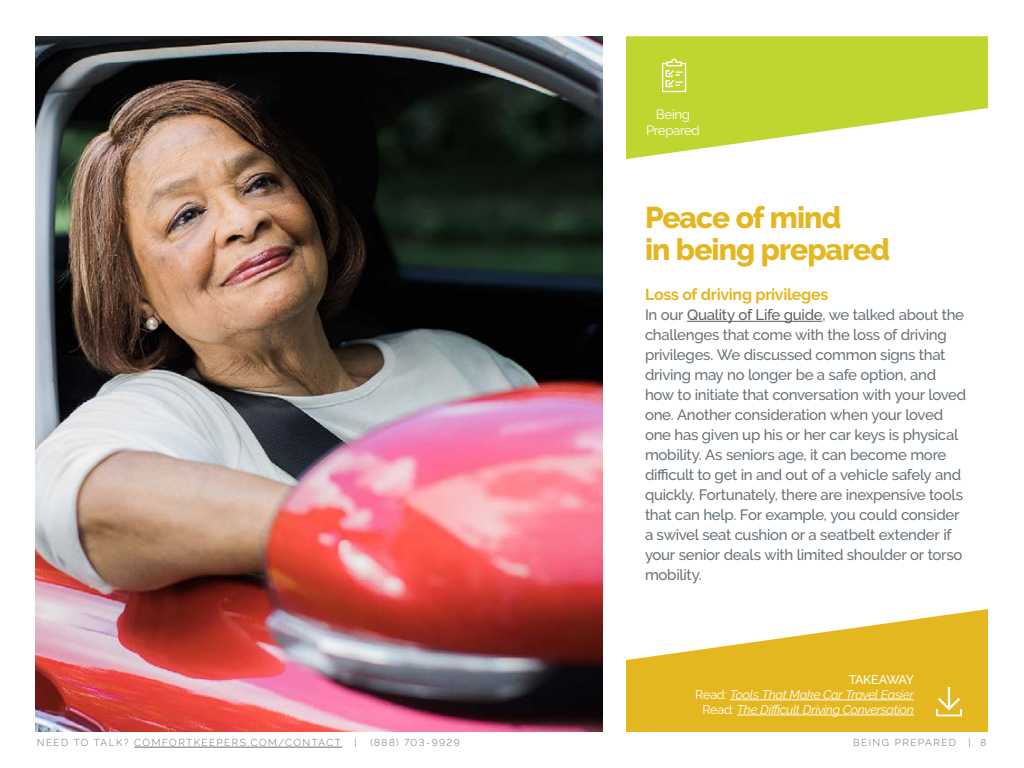
<style>
.page{position:relative;width:1024px;height:768px;background:#fff}
.page>*{position:absolute;margin:0;border:0;box-sizing:border-box;transform-origin:0 0}
.t1{font:800 30px/32px "Raleway";letter-spacing:-.03em;color:#e4b720}
.t2{font:700 16px "Raleway";letter-spacing:-.02em;color:#e4b720}
.t3{font:500 15px/20px "Raleway";letter-spacing:-.02em;color:#687279}
.t4{font:13.4px/16px "Raleway";letter-spacing:-.025em;color:#fff;text-align:center}
.t5{font:italic 12.6px/15.1px "Raleway";letter-spacing:-.02em;color:#fff;text-align:right}
.t6{font:300 10px "Raleway";letter-spacing:.145em;color:#687279}
.s1{color:#5b5e61}
.s2{font-weight:500;font-style:normal}
.s3{font-style:normal}
</style>
<div class="page">
<img style="left:36px;top:36px;width:566px;height:696px">
<svg style="left:626px;top:36px;width:362px;height:123px;fill:#bed62f"></svg>
<svg style="left:626px;top:609px;width:362px;height:123px;fill:#e4b720"></svg>
<hr style="left:687px;top:321px;width:135px;height:1px;background:#5b5e61">
<svg style="left:662px;top:59px;width:24px;height:33px"></svg>
<hr style="left:730px;top:700px;width:184px;height:1px;background:#fff">
<hr style="left:737px;top:715px;width:177px;height:1px;background:#fff">
<svg style="left:935px;top:687px;width:27px;height:30px"></svg>
<hr style="left:134px;top:747px;width:208px;height:1px;background:#687279">
<p class="t4" style="left:646px;top:107px;width:55px">Being<br>Prepared</p>
<h1 class="t1" style="left:645px;top:202px;width:247px">Peace of mind<br>in being prepared</h1>
<p class="t2" style="left:645px;top:285px;width:185px">Loss of driving privileges</p>
<p class="t3" style="left:645px;top:305px;width:323px">In our <span class="s1">Quality of Life guide</span>, we talked about the challenges that come with the loss of driving privileges. We discussed common signs that driving may no longer be a safe option, and how to initiate that conversation with your loved one. Another consideration when your loved one has given up his or her car keys is physical mobility. As seniors age, it can become more difficult to get in and out of a vehicle safely and quickly. Fortunately, there are inexpensive tools that can help. For example, you could consider a swivel seat cushion or a seatbelt extender if your senior deals with limited shoulder or torso mobility.</p>
<p class="t5" style="left:695px;top:672px;width:220px"><span class="s2">TAKEAWAY<br></span><span class="s3">Read:</span> Tools That Make Car Travel Easier<br><span class="s3">Read:</span> The Difficult Driving Conversation</p>
<p class="t6" style="left:37px;top:737px;width:305px">NEED TO TALK? COMFORTKEEPERS.COM/CONTACT</p>
<p class="t6" style="left:354px;top:737px;width:4px">|</p>
<p class="t6" style="left:370px;top:737px;width:91px">(888) 703-9929</p>
<p class="t6" style="left:969px;top:737px;width:19px">| 8</p>
<p class="t6" style="left:853px;top:737px;width:104px">BEING PREPARED</p>
</div>
